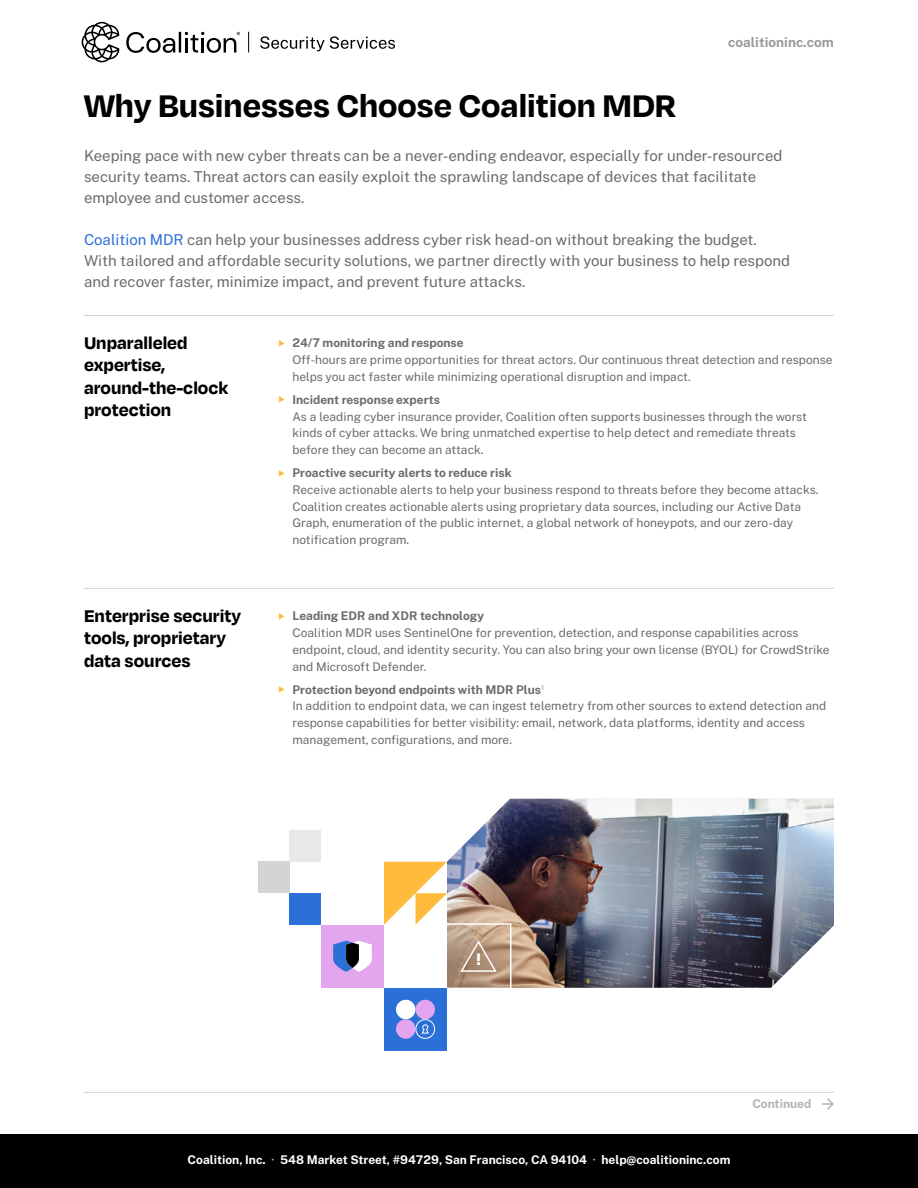
<style>
.page{position:relative;width:918px;height:1188px;background:#fff}
.page>*{position:absolute;margin:0;border:0;box-sizing:border-box;transform-origin:0 0}
.t1{font:700 36px "Degular";color:#000}
.t2{font:700 19.5px/22.4px "Degular";color:#000}
.t3{font:15px/21px "Public Sans";color:#6b6b6a}
.t4{font:700 13.5px "Public Sans";color:#999}
.t5{font:12px/16.8px "Public Sans";color:#6b6b6a}
.t6{font:700 12px "Public Sans";color:#fff}
.t7{font:700 12px "Public Sans";color:#b0b4b6}
.s1{color:#2b70d7}
.s2{font-family:"Degular";font-size:8.7px;color:#ffbb3c}
.s3{font-weight:700}
.s4{color:#b0b4b6}
</style>
<div class="page">
<img style="left:447px;top:799px;width:387px;height:189px">
<div style="left:290px;top:893px;width:31px;height:32px;background:#2b70d7"></div>
<div style="left:258px;top:862px;width:32px;height:31px;background:#d3d4d4"></div>
<div style="left:290px;top:830px;width:31px;height:32px;background:#e9e8e8"></div>
<div style="left:321px;top:925px;width:63px;height:63px;background:#e2a5ee"></div>
<svg style="left:333px;top:941px;width:39px;height:31px"></svg>
<div style="left:384px;top:988px;width:63px;height:63px;background:#2b70d7"></div>
<div style="left:396px;top:1000px;width:20px;height:19px;background:#fff;border-radius:50%"></div>
<div style="left:415px;top:1000px;width:20px;height:19px;background:#e2a5ee;border-radius:50%"></div>
<div style="left:396px;top:1019px;width:20px;height:20px;background:#e2a5ee;border-radius:50%"></div>
<svg style="left:415px;top:1019px;width:20px;height:20px"></svg>
<svg style="left:384px;top:862px;width:128px;height:126px"></svg>
<svg style="left:260px;top:36px;width:135px;height:15px"></svg>
<svg style="left:82px;top:22px;width:37px;height:40px"></svg>
<svg style="left:126px;top:32px;width:49px;height:21px"></svg>
<hr style="left:179px;top:32px;width:2px;height:21px;background:#000">
<svg style="left:185px;top:32px;width:55px;height:21px"></svg>
<svg style="left:248px;top:32px;width:1px;height:20px"></svg>
<div style="left:0;top:1134px;width:918px;height:54px;background:#000"></div>
<hr style="left:84px;top:315px;width:750px;height:1px;background:#d3d4d4">
<hr style="left:84px;top:588px;width:750px;height:1px;background:#d3d4d4">
<hr style="left:84px;top:1092px;width:750px;height:1px;background:#d3d4d4">
<svg style="left:822px;top:1098px;width:12px;height:12px"></svg>
<h1 class="t1" style="left:84px;top:83px;width:594px">Why Businesses Choose Coalition MDR</h1>
<p class="t4" style="left:728px;top:32px;width:107px">coalitioninc.com</p>
<p class="t3" style="left:84px;top:144px;width:700px">Keeping pace with new cyber threats can be a never-ending endeavor, especially for under-resourced security teams. Threat actors can easily exploit the sprawling landscape of devices that facilitate employee and customer access.</p>
<p class="t3" style="left:84px;top:228px;width:708px"><span class="s1">Coalition MDR</span> can help your businesses address cyber risk head-on without breaking the budget.<br>With tailored and affordable security solutions, we partner directly with your business to help respond and recover faster, minimize impact, and prevent future attacks.</p>
<h2 class="t2" style="left:84px;top:331px;width:146px">Unparalleled expertise, around-the-clock protection</h2>
<h2 class="t2" style="left:84px;top:604px;width:159px">Enterprise security tools, proprietary data sources</h2>
<p class="t5" style="left:292px;top:334px;width:542px;text-indent:-15px"><span class="s2">▶</span> <span class="s3">24/7 monitoring and response<br></span>Off-hours are prime opportunities for threat actors. Our continuous threat detection and response helps you act faster while minimizing operational disruption and impact.</p>
<p class="t5" style="left:292px;top:390px;width:516px;text-indent:-15px"><span class="s2">▶</span> <span class="s3">Incident response experts<br></span>As a leading cyber insurance provider, Coalition often supports businesses through the worst kinds of cyber attacks. We bring unmatched expertise to help detect and remediate threats before they can become an attack.</p>
<p class="t5" style="left:292px;top:464px;width:528px;text-indent:-15px"><span class="s2">▶</span> <span class="s3">Proactive security alerts to reduce risk<br></span>Receive actionable alerts to help your business respond to threats before they become attacks.<br>Coalition creates actionable alerts using proprietary data sources, including our Active Data Graph, enumeration of the public internet, a global network of honeypots, and our zero-day notification program.</p>
<p class="t5" style="left:292px;top:607px;width:539px;text-indent:-15px"><span class="s2">▶</span> <span class="s3">Leading EDR and XDR technology<br></span>Coalition MDR uses SentinelOne for prevention, detection, and response capabilities across endpoint, cloud, and identity security. You can also bring your own license (BYOL) for CrowdStrike and Microsoft Defender.</p>
<p class="t5" style="left:293px;top:680px;width:535px;text-indent:-15px"><span class="s2">▶</span> <span class="s3">Protection beyond endpoints with MDR Plus</span><sup>1<br></sup>In addition to endpoint data, we can ingest telemetry from other sources to extend detection and response capabilities for better visibility: email, network, data platforms, identity and access management, configurations, and more.</p>
<p class="t7" style="left:752px;top:1095px;width:60px">Continued</p>
<p class="t6" style="left:188px;top:1151px;width:544px">Coalition, Inc. <span class="s4">∙</span> 548 Market Street, #94729, San Francisco, CA 94104 <span class="s4">∙</span> help@coalitioninc.com</p>
</div>
